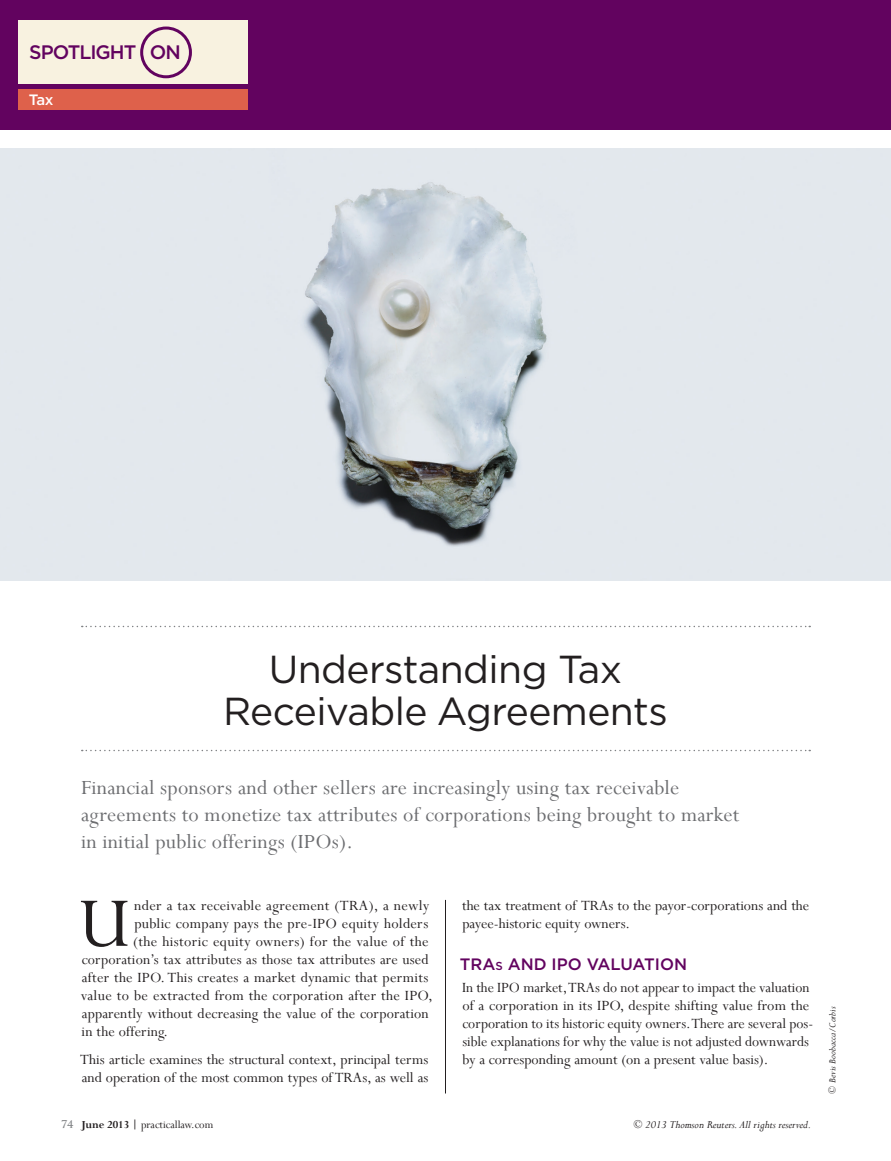
<style>
.page{position:relative;width:891px;height:1161px;background:#fff}
.page>*{position:absolute;margin:0;border:0;box-sizing:border-box;transform-origin:0 0}
.Body_Copy{font:78.6px "Perpetua";color:#231f20}
.t1{font:39px/42px "Gotham";letter-spacing:-.015em;color:#231f20;text-align:center}
.Body_Copy-2{font:22.5px/27px "Perpetua";letter-spacing:.01em;color:#6c6d70}
.t2{font:500 19.5px "Gotham";letter-spacing:-.05em;color:#62035f}
.Heading_1{font:500 16.5px "Gotham";color:#62035f}
.Body_Copy-3{font:15.75px/18px "Perpetua";color:#231f20}
.Body_Copy-4{font:15.75px "Perpetua";letter-spacing:.02em;color:#231f20}
.t3{font:500 15px "Gotham";color:#fff}
.t4{font:italic 12px "Perpetua";color:#231f20}
.t5{font:12px "Perpetua";color:#231f20}
.Body_Copy-5{font:italic 10.5px "Perpetua";color:#231f20}
.t6{font:700 10.5px "Trajan Pro";color:#808285}
.s1{font-size:11.55px}
.s2{font-weight:700}
</style>
<div class="page">
<hr style="left:445px;top:900px;width:1px;height:193px;background:#231f20">
<div style="left:0;top:0;width:891px;height:130px;background:#62035f"></div>
<div style="left:18px;top:90px;width:230px;height:20px;background:#de614b"></div>
<div style="left:18px;top:21px;width:230px;height:63px;background:#f8f2e0"></div>
<div style="left:140px;top:27px;width:52px;height:51px;border:3px solid #62035f;border-radius:50%"></div>
<svg style="left:82px;top:626px;width:728px;height:1px"></svg>
<svg style="left:82px;top:750px;width:728px;height:1px"></svg>
<img style="left:0;top:148px;width:891px;height:432px">
<p class="t2" style="left:29px;top:39px;width:109px">SPOTLIGHT</p>
<p class="t2" style="left:150px;top:39px;width:33px">ON</p>
<p class="t3" style="left:29px;top:90px;width:26px">Tax</p>
<p class="t1" style="left:223px;top:647px;width:446px">Understanding Tax<br>Receivable Agreements</p>
<p class="Body_Copy-2" style="left:81px;top:774px;width:660px">Financial sponsors and other sellers are increasingly using tax receivable agreements to monetize tax attributes of corporations being brought to market in initial public offerings (IPOs).</p>
<p class="Body_Copy" style="left:78px;top:874px;width:54px">U</p>
<p class="Body_Copy-4" style="left:134px;top:895px;width:297px">nder a tax receivable agreement (TRA), a newly</p>
<p class="Body_Copy-4" style="left:134px;top:913px;width:296px">public company pays the pre-IPO equity holders</p>
<p class="Body_Copy-4" style="left:133px;top:931px;width:297px">(the historic equity owners) for the value of the</p>
<p class="Body_Copy-3" style="left:82px;top:950px;width:349px">corporation’s tax attributes as those tax attributes are used</p>
<p class="Body_Copy-3" style="left:82px;top:968px;width:348px">after the IPO. This creates a market dynamic that permits</p>
<p class="Body_Copy-4" style="left:81px;top:985px;width:353px">value to be extracted from the corporation after the IPO,</p>
<p class="Body_Copy-3" style="left:82px;top:1004px;width:348px">apparently without decreasing the value of the corporation</p>
<p class="Body_Copy-3" style="left:82px;top:1022px;width:88px">in the offering.</p>
<p class="Body_Copy-3" style="left:80px;top:1050px;width:350px">This article examines the structural context, principal terms and operation of the most common types of TRAs, as well as</p>
<p class="Body_Copy-3" style="left:462px;top:896px;width:349px">the tax treatment of TRAs to the payor-corporations and the payee-historic equity owners.</p>
<p class="Heading_1" style="left:460px;top:953px;width:229px">TRA<span class="s1">s</span> AND IPO VALUATION</p>
<p class="Body_Copy-3" style="left:462px;top:978px;width:353px">In the IPO market, TRAs do not appear to impact the valuation of a corporation in its IPO, despite shifting value from the corporation to its historic equity owners. There are several pos&shy;sible explanations for why the value is not adjusted downwards by a corresponding amount (on a present value basis).</p>
<p class="t6" style="left:61px;top:1118px;width:14px">74</p>
<p class="t5" style="left:81px;top:1117px;width:134px"><span class="s2">June 2013 |</span> practicallaw.com</p>
<p class="t4" style="left:633px;top:1117px;width:179px">© 2013 Thomson Reuters. All rights reserved.</p>
<p class="Body_Copy-5" style="left:826px;top:1094px;width:88px;rotate:-90deg">© Bevis Boobacca/Corbis</p>
</div>
